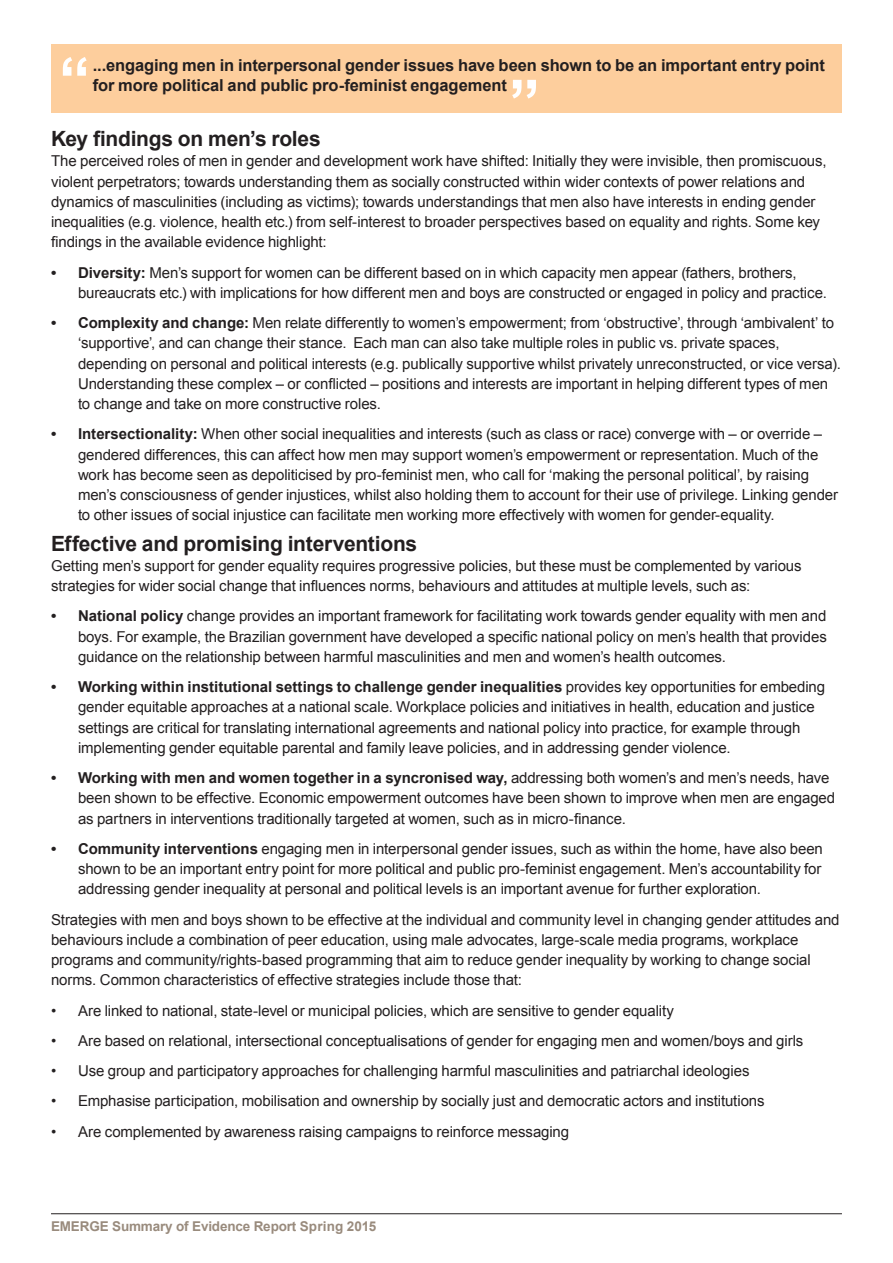
<style>
.page{position:relative;width:893px;height:1263px;background:#fff}
.page>*{position:absolute;margin:0;border:0;box-sizing:border-box;transform-origin:0 0}
.Summary_credits_etc{font:700 63px "Arial";color:#fff}
.Summary_credits_etc-2{font:700 21px "Arial";letter-spacing:-.01em;color:#231f20}
.Summary_credits_etc-3{font:700 16.5px "Arial";letter-spacing:-.005em;color:#231f20}
.Summary_credits_etc-4{font:15px/20.2px "Arial";letter-spacing:-.01em;color:#231f20}
.t1{font:700 13.5px "Arial";letter-spacing:-.01em;color:#998b7d}
.s1{font-weight:700}
</style>
<div class="page">
<hr style="left:51px;top:1213px;width:791px;height:1px;background:#231f20">
<div style="left:51px;top:45px;width:791px;height:68px;background:#fdce9d"></div>
<p class="Summary_credits_etc" style="left:59px;top:38px;width:33px">“</p>
<p class="Summary_credits_etc-3" style="left:93px;top:54px;width:734px">...engaging men in interpersonal gender issues have been shown to be an important entry point</p>
<p class="Summary_credits_etc-3" style="left:93px;top:74px;width:416px">for more political and public pro-feminist engagement</p>
<p class="Summary_credits_etc" style="left:540px;top:117px;width:33px;rotate:-180deg">“</p>
<p class="Summary_credits_etc-2" style="left:51px;top:125px;width:271px">Key findings on men’s roles</p>
<p class="Summary_credits_etc-4" style="left:51px;top:151px;width:777px">The perceived roles of men in gender and development work have shifted: Initially they were invisible, then promiscuous, violent perpetrators; towards understanding them as socially constructed within wider contexts of power relations and dynamics of masculinities (including as victims); towards understandings that men also have interests in ending gender inequalities (e.g. violence, health etc.) from self-interest to broader perspectives based on equality and rights. Some key findings in the available evidence highlight:</p>
<p class="Summary_credits_etc-4" style="left:78px;top:262px;width:750px;text-indent:-27px"><span class="s1">• Diversity:</span> Men’s support for women can be different based on in which capacity men appear (fathers, brothers, bureaucrats etc.) with implications for how different men and boys are constructed or engaged in policy and practice.</p>
<p class="Summary_credits_etc-4" style="left:78px;top:313px;width:764px;text-indent:-27px"><span class="s1">• Complexity and change:</span> Men relate differently to women’s empowerment; from ‘obstructive’, through ‘ambivalent’ to ‘supportive’, and can change their stance. Each man can also take multiple roles in public vs. private spaces, depending on personal and political interests (e.g. publically supportive whilst privately unreconstructed, or vice versa).<br>Understanding these complex – or conflicted – positions and interests are important in helping different types of men to change and take on more constructive roles.</p>
<p class="Summary_credits_etc-4" style="left:78px;top:424px;width:762px;text-indent:-27px"><span class="s1">• Intersectionality:</span> When other social inequalities and interests (such as class or race) converge with – or override – gendered differences, this can affect how men may support women’s empowerment or representation. Much of the work has become seen as depoliticised by pro-feminist men, who call for ‘making the personal political’, by raising men’s consciousness of gender injustices, whilst also holding them to account for their use of privilege. Linking gender to other issues of social injustice can facilitate men working more effectively with women for gender-equality.</p>
<p class="Summary_credits_etc-2" style="left:51px;top:529px;width:368px">Effective and promising interventions</p>
<p class="Summary_credits_etc-4" style="left:51px;top:556px;width:752px">Getting men’s support for gender equality requires progressive policies, but these must be complemented by various strategies for wider social change that influences norms, behaviours and attitudes at multiple levels, such as:</p>
<p class="Summary_credits_etc-4" style="left:78px;top:606px;width:750px;text-align:justify;text-indent:-27px"><span class="s1">• National policy</span> change provides an important framework for facilitating work towards gender equality with men and boys. For example, the Brazilian government have developed a specific national policy on men’s health that provides guidance on the relationship between harmful masculinities and men and women’s health outcomes.</p>
<p class="Summary_credits_etc-4" style="left:78px;top:677px;width:748px;text-indent:-27px"><span class="s1">• Working within institutional settings to challenge gender inequalities</span> provides key opportunities for embeding gender equitable approaches at a national scale. Workplace policies and initiatives in health, education and justice settings are critical for translating international agreements and national policy into practice, for example through implementing gender equitable parental and family leave policies, and in addressing gender violence.</p>
<p class="Summary_credits_etc-4" style="left:78px;top:768px;width:759px;text-indent:-27px"><span class="s1">• Working with men and women together in a syncronised way,</span> addressing both women’s and men’s needs, have been shown to be effective. Economic empowerment outcomes have been shown to improve when men are engaged as partners in interventions traditionally targeted at women, such as in micro-finance.</p>
<p class="Summary_credits_etc-4" style="left:78px;top:839px;width:746px;text-align:justify;text-indent:-27px"><span class="s1">• Community interventions</span> engaging men in interpersonal gender issues, such as within the home, have also been shown to be an important entry point for more political and public pro-feminist engagement. Men’s accountability for addressing gender inequality at personal and political levels is an important avenue for further exploration.</p>
<p class="Summary_credits_etc-4" style="left:51px;top:909px;width:790px">Strategies with men and boys shown to be effective at the individual and community level in changing gender attitudes and behaviours include a combination of peer education, using male advocates, large-scale media programs, workplace programs and community/rights-based programming that aim to reduce gender inequality by working to change social norms. Common characteristics of effective strategies include those that:</p>
<p class="Summary_credits_etc-4" style="left:51px;top:1000px;width:624px">• Are linked to national, state-level or municipal policies, which are sensitive to gender equality</p>
<p class="Summary_credits_etc-4" style="left:51px;top:1031px;width:754px">• Are based on relational, intersectional conceptualisations of gender for engaging men and women/boys and girls</p>
<p class="Summary_credits_etc-4" style="left:51px;top:1061px;width:700px">• Use group and participatory approaches for challenging harmful masculinities and patriarchal ideologies</p>
<p class="Summary_credits_etc-4" style="left:51px;top:1091px;width:715px">• Emphasise participation, mobilisation and ownership by socially just and democratic actors and institutions</p>
<p class="Summary_credits_etc-4" style="left:51px;top:1121px;width:520px">• Are complemented by awareness raising campaigns to reinforce messaging</p>
<p class="t1" style="left:51px;top:1217px;width:327px">EMERGE Summary of Evidence Report Spring 2015</p>
</div>
